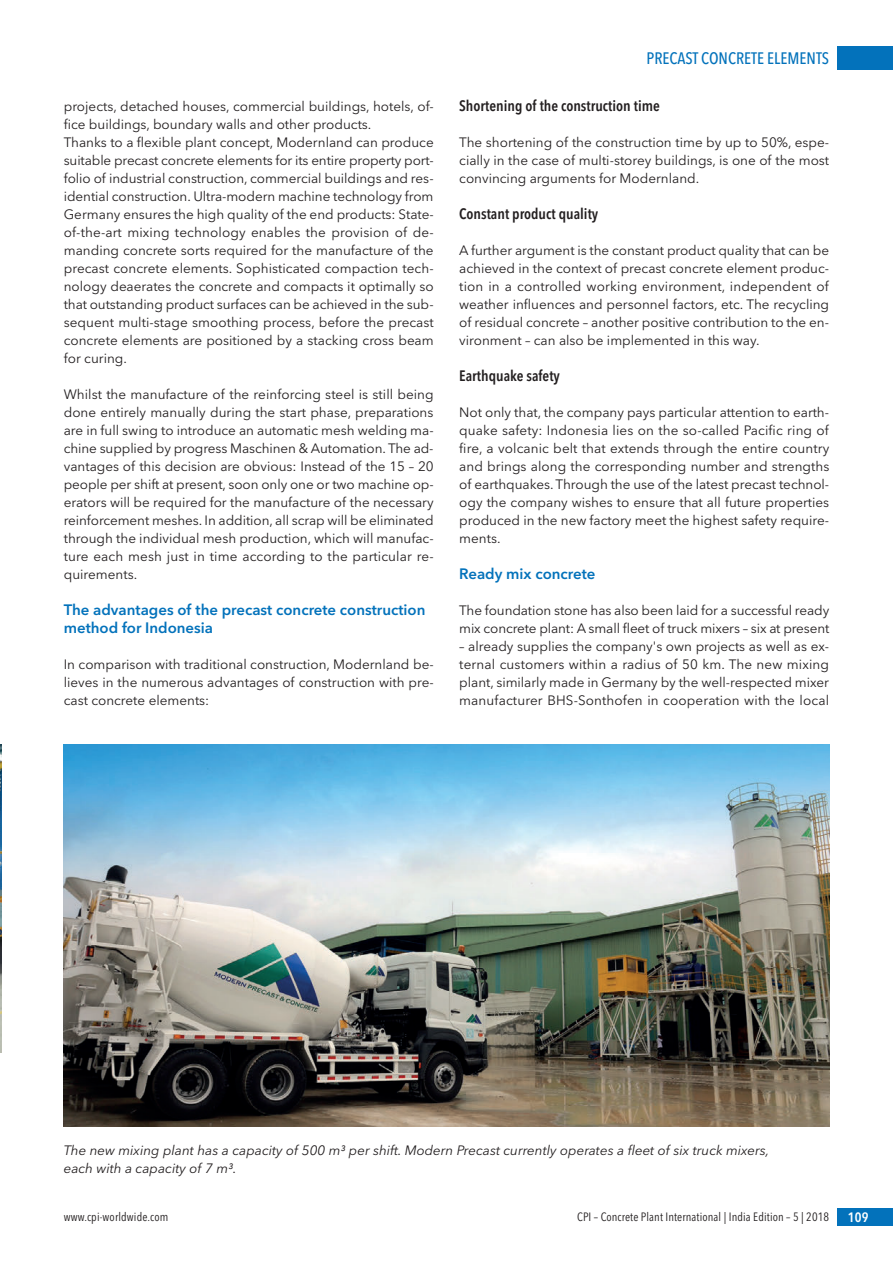
<style>
.page{position:relative;width:893px;height:1263px;background:#fff}
.page>*{position:absolute;margin:0;border:0;box-sizing:border-box;transform-origin:0 0}
.t1{font:500 16.5px "Avenir Next Condensed";color:#0372bb}
.t2{font:600 15px/18px "Avenir Next";color:#0372bb}
.t3{font:600 15px "Avenir Next Condensed";color:#231f20}
.t4{font:13.5px/18px "Avenir Next";color:#231f20;text-align:justify}
.t5{font:italic 13.5px/18px "Avenir Next";color:#231f20}
.t6{font:600 13.5px "Avenir Next Condensed";color:#fff}
.t7{font:12px "Avenir Next Condensed";letter-spacing:.01em;color:#231f20}
</style>
<div class="page">
<img style="left:0;top:745px;width:2px;height:307px">
<div style="left:838px;top:47px;width:55px;height:23px;background:#0372bb"></div>
<div style="left:838px;top:1208px;width:55px;height:18px;background:#0372bb"></div>
<img style="left:64px;top:745px;width:765px;height:382px">
<p class="t4" style="left:64px;top:98px;width:372px;text-align:left">projects, detached houses, commercial buildings, hotels, of&shy;fice buildings, boundary walls and other products.<br>Thanks to a flexible plant concept, Modernland can produce suitable precast concrete elements for its entire property port&shy;folio of industrial construction, commercial buildings and res&shy;idential construction. Ultra-modern machine technology from Germany ensures the high quality of the end products: State&shy;of-the-art mixing technology enables the provision of de&shy;manding concrete sorts required for the manufacture of the precast concrete elements. Sophisticated compaction tech&shy;nology deaerates the concrete and compacts it optimally so that outstanding product surfaces can be achieved in the sub&shy;sequent multi-stage smoothing process, before the precast concrete elements are positioned by a stacking cross beam for curing.</p>
<p class="t4" style="left:64px;top:386px;width:371px">Whilst the manufacture of the reinforcing steel is still being done entirely manually during the start phase, preparations are in full swing to introduce an automatic mesh welding ma&shy;chine supplied by progress Maschinen &amp; Automation. The ad&shy;vantages of this decision are obvious: Instead of the 15 – 20 people per shift at present, soon only one or two machine op&shy;erators will be required for the manufacture of the necessary reinforcement meshes. In addition, all scrap will be eliminated through the individual mesh production, which will manufac&shy;ture each mesh just in time according to the particular re&shy;quirements.</p>
<p class="t2" style="left:64px;top:602px;width:363px">The advantages of the precast concrete construction method for Indonesia</p>
<p class="t4" style="left:64px;top:656px;width:371px">In comparison with traditional construction, Modernland be&shy;lieves in the numerous advantages of construction with pre&shy;cast concrete elements:</p>
<p class="t1" style="left:646px;top:51px;width:184px">PRECAST CONCRETE ELEMENTS</p>
<p class="t3" style="left:459px;top:99px;width:202px">Shortening of the construction time</p>
<p class="t4" style="left:459px;top:134px;width:371px">The shortening of the construction time by up to 50%, espe&shy;cially in the case of multi-storey buildings, is one of the most convincing arguments for Modernland.</p>
<p class="t3" style="left:459px;top:207px;width:141px">Constant product quality</p>
<p class="t4" style="left:459px;top:242px;width:371px">A further argument is the constant product quality that can be achieved in the context of precast concrete element produc&shy;tion in a controlled working environment, independent of weather influences and personnel factors, etc. The recycling of residual concrete – another positive contribution to the en&shy;vironment – can also be implemented in this way.</p>
<p class="t3" style="left:459px;top:369px;width:102px">Earthquake safety</p>
<p class="t4" style="left:459px;top:404px;width:372px">Not only that, the company pays particular attention to earth&shy;quake safety: Indonesia lies on the so-called Pacific ring of fire, a volcanic belt that extends through the entire country and brings along the corresponding number and strengths of earthquakes. Through the use of the latest precast technol&shy;ogy the company wishes to ensure that all future properties produced in the new factory meet the highest safety require&shy;ments.</p>
<p class="t2" style="left:459px;top:566px;width:138px">Ready mix concrete</p>
<p class="t4" style="left:459px;top:602px;width:372px">The foundation stone has also been laid for a successful ready mix concrete plant: A small fleet of truck mixers – six at present</p>
<p class="t4" style="left:459px;top:638px;width:371px">– already supplies the company's own projects as well as ex&shy;ternal customers within a radius of 50 km. The new mixing plant, similarly made in Germany by the well-respected mixer manufacturer BHS-Sonthofen in cooperation with the local</p>
<p class="t5" style="left:64px;top:1142px;width:707px">The new mixing plant has a capacity of 500 m³ per shift. Modern Precast currently operates a fleet of six truck mixers, each with a capacity of 7 m³.</p>
<p class="t7" style="left:64px;top:1211px;width:106px">www.cpi-worldwide.com</p>
<p class="t7" style="left:577px;top:1211px;width:254px">CPI – Concrete Plant International | India Edition – 5 | 2018</p>
<p class="t6" style="left:848px;top:1211px;width:22px">109</p>
</div>
